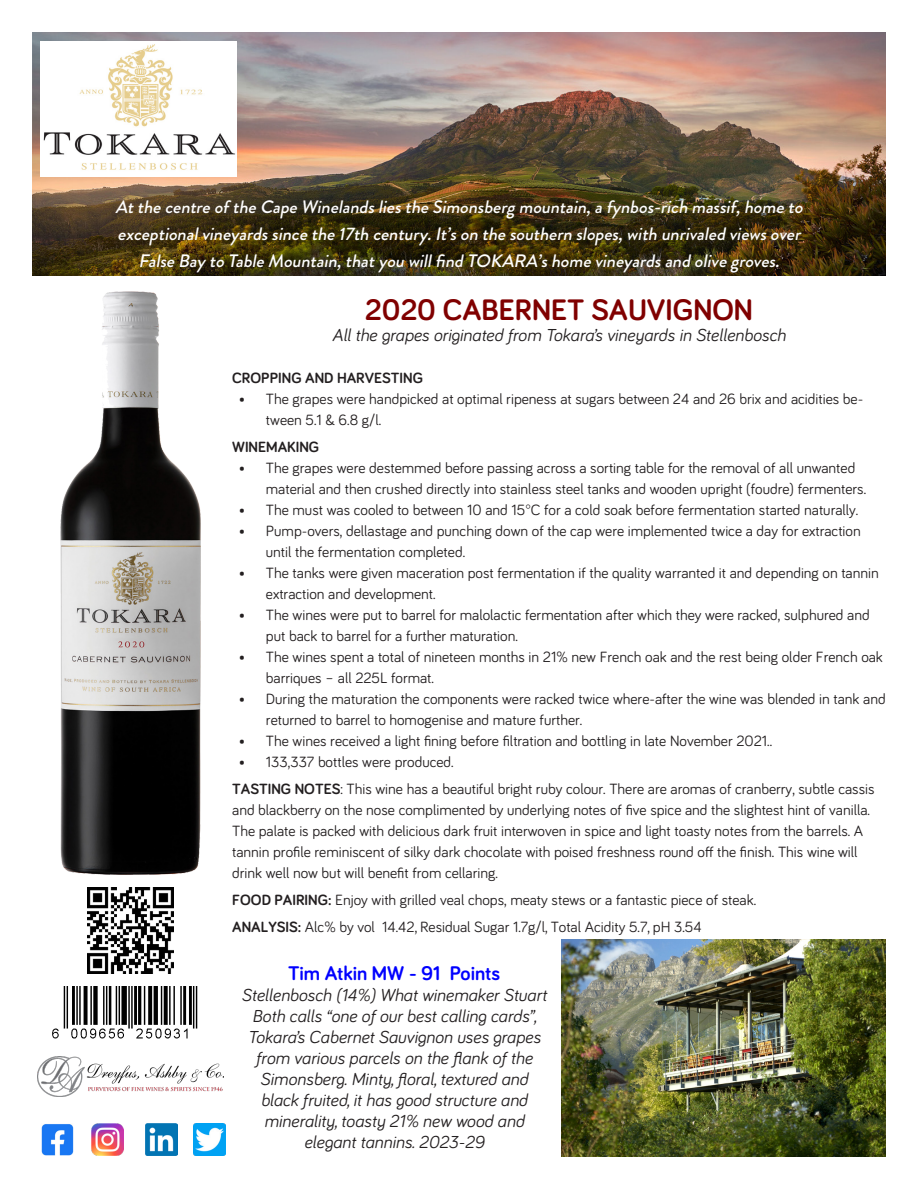
<style>
.page{position:relative;width:918px;height:1188px;background:#fff}
.page>*{position:absolute;margin:0;border:0;box-sizing:border-box;transform-origin:0 0}
.t1{font:700 30.6px "Bariol";color:#800000}
.t2{font:700 20.4px "Bariol";color:#00f}
.t3{font:italic 500 18px "Brandon Grotesque";color:#fff}
.t4{font:italic 17.85px/21px "Bariol";color:#231f20;text-align:center}
.t5{font:15.3px/21px "Bariol";color:#231f20}
.t6{font:700 15.3px "Bariol";color:#231f20}
.s1{font-weight:700}
</style>
<div class="page">
<img style="left:52px;top:986px;width:146px;height:53px">
<img style="left:87px;top:888px;width:87px;height:86px">
<img style="left:61px;top:292px;width:139px;height:582px">
<img style="left:32px;top:32px;width:854px;height:243px">
<img style="left:40px;top:41px;width:197px;height:136px">
<img style="left:562px;top:939px;width:324px;height:217px">
<img style="left:37px;top:1057px;width:187px;height:40px">
<img style="left:41px;top:1124px;width:32px;height:32px">
<img style="left:91px;top:1123px;width:33px;height:33px">
<img style="left:145px;top:1123px;width:33px;height:33px">
<img style="left:193px;top:1123px;width:33px;height:33px">
<p class="t3" style="left:115px;top:195px;width:693px">Atthecentreof theCapeWinelandsliestheSimonsbergmountain,afynbos-rich massif,hometo</p>
<p class="t3" style="left:118px;top:222px;width:689px">exceptionalvineyardssincethe17th century.It’son thesouthern slopes,with unrivaled viewsover</p>
<p class="t3" style="left:139px;top:249px;width:647px">FalseBayto TableMountain,thatyou willfind TOKARA’shomevineyardsand olivegroves.</p>
<p class="t3" style="left:118px;top:199px;width:693px">Atthecentreof theCapeWinelandsliestheSimonsbergmountain,afynbos-rich massif,hometo</p>
<p class="t3" style="left:120px;top:226px;width:689px">exceptionalvineyardssincethe17th century.It’son thesouthern slopes,with unrivaled viewsover</p>
<p class="t3" style="left:141px;top:253px;width:647px">FalseBayto TableMountain,thatyou willfind TOKARA’shomevineyardsand olivegroves.</p>
<p class="t1" style="left:365px;top:289px;width:390px">2020 CABERNET SAUVIGNON</p>
<p class="t4" style="left:332px;top:324px;width:455px">All the grapes originated from Tokara’s vineyards in Stellenbosch</p>
<p class="t6" style="left:232px;top:367px;width:192px">CROPPING AND HARVESTING</p>
<p class="t5" style="left:266px;top:388px;width:599px;text-indent:-27px">• The grapes were handpicked at optimal ripeness at sugars between 24 and 26 brix and acidities be&shy;tween 5.1 &amp; 6.8 g/l.</p>
<p class="t6" style="left:232px;top:436px;width:89px">WINEMAKING</p>
<p class="t5" style="left:266px;top:457px;width:602px;text-indent:-27px">• The grapes were destemmed before passing across a sorting table for the removal of all unwanted material and then crushed directly into stainless steel tanks and wooden upright (foudre) fermenters.</p>
<p class="t5" style="left:239px;top:499px;width:621px">• The must was cooled to between 10 and 15°C for a cold soak before fermentation started naturally.</p>
<p class="t5" style="left:266px;top:520px;width:596px;text-indent:-27px">• Pump-overs, dellastage and punching down of the cap were implemented twice a day for extraction until the fermentation completed.</p>
<p class="t5" style="left:266px;top:562px;width:614px;text-indent:-27px">• The tanks were given maceration post fermentation if the quality warranted it and depending on tannin extraction and development.</p>
<p class="t5" style="left:266px;top:604px;width:605px;text-indent:-27px">• The wines were put to barrel for malolactic fermentation after which they were racked, sulphured and put back to barrel for a further maturation.</p>
<p class="t5" style="left:266px;top:646px;width:618px;text-indent:-27px">• The wines spent a total of nineteen months in 21% new French oak and the rest being older French oak barriques – all 225L format.</p>
<p class="t5" style="left:266px;top:688px;width:621px;text-indent:-27px">• During the maturation the components were racked twice where-after the wine was blended in tank and returned to barrel to homogenise and mature further.</p>
<p class="t5" style="left:239px;top:730px;width:535px">• The wines received a light fining before filtration and bottling in late November 2021..</p>
<p class="t5" style="left:239px;top:751px;width:216px">• 133,337 bottles were produced.</p>
<p class="t5" style="left:232px;top:778px;width:644px"><span class="s1">TASTING NOTES</span>: This wine has a beautiful bright ruby colour. There are aromas of cranberry, subtle cassis and blackberry on the nose complimented by underlying notes of five spice and the slightest hint of vanilla.<br>The palate is packed with delicious dark fruit interwoven in spice and light toasty notes from the barrels. A tannin profile reminiscent of silky dark chocolate with poised freshness round off the finish. This wine will drink well now but will benefit from cellaring.</p>
<p class="t5" style="left:232px;top:889px;width:525px"><span class="s1">FOOD PAIRING:</span> Enjoy with grilled veal chops, meaty stews or a fantastic piece of steak.</p>
<p class="t5" style="left:232px;top:916px;width:471px"><span class="s1">ANALYSIS:</span> Alc% by vol 14.42, Residual Sugar 1.7g/l, Total Acidity 5.7, pH 3.54</p>
<p class="t2" style="left:288px;top:959px;width:213px">Tim Atkin MW - 91 Points</p>
<p class="t4" style="left:241px;top:984px;width:307px">Stellenbosch (14%) What winemaker Stuart<br>Both calls “one of our best calling cards”,</p>
<p class="t4" style="left:248px;top:1026px;width:294px">Tokara’s Cabernet Sauvignon uses grapes from various parcels on the flank of the</p>
<p class="t4" style="left:260px;top:1068px;width:269px">Simonsberg. Minty, floral, textured and</p>
<p class="t4" style="left:261px;top:1089px;width:268px">black fruited, it has good structure and</p>
<p class="t4" style="left:264px;top:1110px;width:262px">minerality, toasty 21% new wood and</p>
<p class="t4" style="left:304px;top:1131px;width:182px">elegant tannins. 2023-29</p>
</div>
